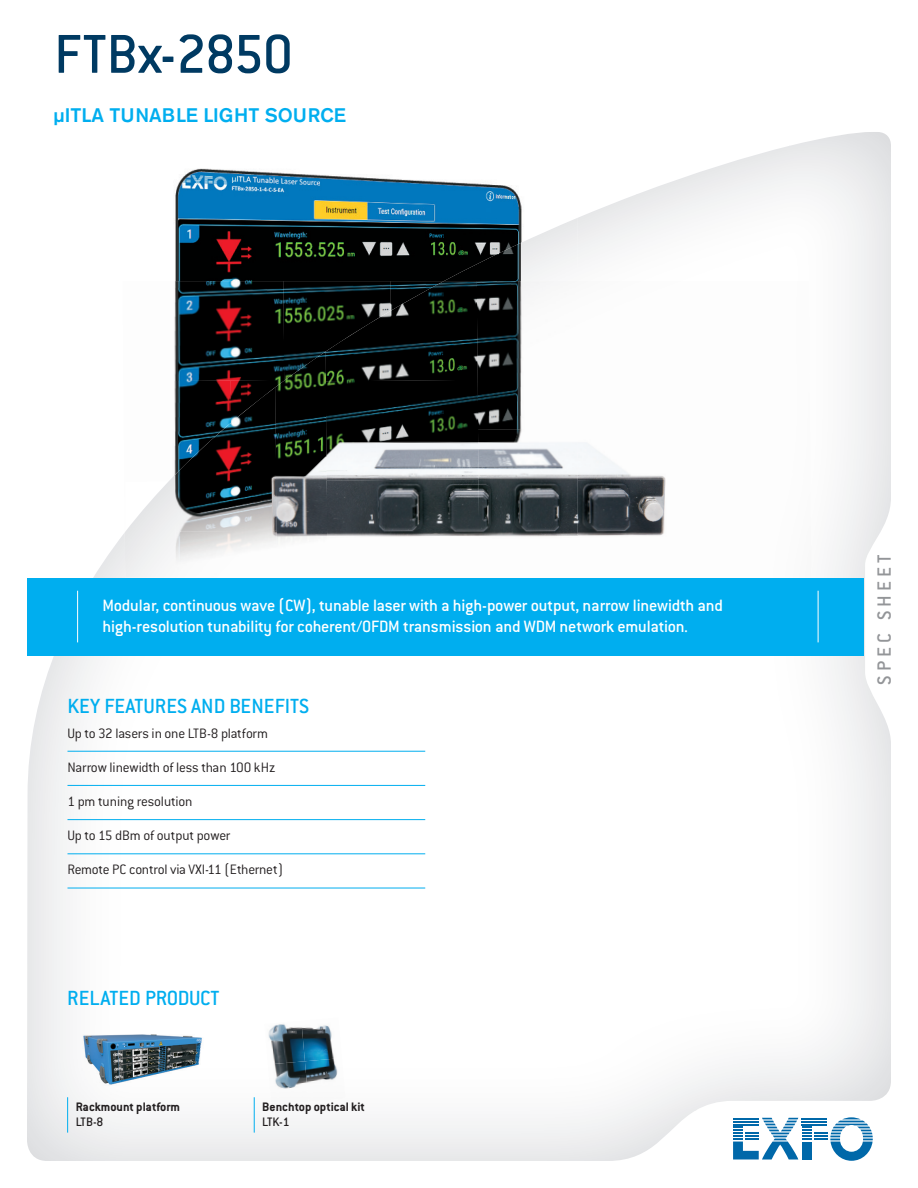
<style>
.page{position:relative;width:918px;height:1188px;background:#fff}
.page>*{position:absolute;margin:0;border:0;box-sizing:border-box;transform-origin:0 0}
.t1{font:500 60px "Conduit ITC";letter-spacing:-.01em;color:#003a62}
.t2{font:500 22.5px "Conduit ITC";color:#00aeef}
.t3{font:500 21px "Conduit ITC";letter-spacing:.2em;color:#939598}
.t4{font:500 19.5px "Akzidenz Grotesk BE";color:#00aeef}
.t5{font:500 18px/21px "Conduit ITC";letter-spacing:-.015em;color:#fff}
.t6{font:300 15px "Conduit ITC";letter-spacing:-.015em;color:#231f20}
.t7{font:700 13.5px "Conduit ITC";color:#231f20}
.t8{font:500 13.5px "Conduit ITC";letter-spacing:-.045em;color:#231f20}
</style>
<div class="page">
<img style="left:27px;top:647px;width:864px;height:463px">
<img style="left:93px;top:533px;width:32px;height:45px">
<img style="left:263px;top:1103px;width:101px;height:11px">
<svg style="left:733px;top:1117px;width:140px;height:44px"></svg>
<img style="left:174px;top:168px;width:348px;height:113px">
<img style="left:444px;top:218px;width:134px;height:63px">
<img style="left:578px;top:442px;width:88px;height:94px">
<img style="left:174px;top:281px;width:109px;height:99px">
<img style="left:283px;top:281px;width:42px;height:70px">
<img style="left:174px;top:380px;width:57px;height:95px">
<img style="left:231px;top:380px;width:44px;height:7px">
<img style="left:325px;top:281px;width:152px;height:198px">
<img style="left:477px;top:281px;width:101px;height:256px">
<img style="left:275px;top:351px;width:53px;height:192px">
<img style="left:175px;top:387px;width:102px;height:175px">
<img style="left:125px;top:475px;width:51px;height:103px">
<img style="left:327px;top:479px;width:153px;height:64px">
<div style="left:27px;top:578px;width:837px;height:78px;background:#00aeef"></div>
<hr style="left:68px;top:751px;width:357px;height:1px;background:#00aeef">
<hr style="left:68px;top:785px;width:357px;height:1px;background:#00aeef">
<hr style="left:68px;top:819px;width:357px;height:1px;background:#00aeef">
<hr style="left:68px;top:854px;width:357px;height:1px;background:#00aeef">
<hr style="left:68px;top:888px;width:357px;height:1px;background:#00aeef">
<hr style="left:818px;top:591px;width:1px;height:51px;background:#fff">
<hr style="left:77px;top:591px;width:1px;height:51px;background:#fff">
<hr style="left:67px;top:1097px;width:1px;height:36px;background:#00aeef">
<img style="left:79px;top:1026px;width:128px;height:68px">
<hr style="left:254px;top:1097px;width:1px;height:36px;background:#00aeef">
<img style="left:264px;top:1021px;width:37px;height:44px">
<img style="left:301px;top:1018px;width:41px;height:43px">
<img style="left:268px;top:1061px;width:40px;height:42px">
<img style="left:305px;top:1058px;width:40px;height:44px">
<img style="left:271px;top:1103px;width:28px;height:2px">
<h1 class="t1" style="left:54px;top:20px;width:241px">FTBx-2850</h1>
<p class="t4" style="left:53px;top:103px;width:294px">µITLA TUNABLE LIGHT SOURCE</p>
<p class="t5" style="left:102px;top:595px;width:622px">Modular, continuous wave (CW), tunable laser with a high-power output, narrow linewidth and high-resolution tunability for coherent/OFDM transmission and WDM network emulation.</p>
<p class="t2" style="left:68px;top:693px;width:243px">KEY FEATURES AND BENEFITS</p>
<p class="t6" style="left:68px;top:725px;width:202px">Up to 32 lasers in one LTB-8 platform</p>
<p class="t6" style="left:68px;top:759px;width:209px">Narrow linewidth of less than 100 kHz</p>
<p class="t6" style="left:68px;top:793px;width:126px">1 pm tuning resolution</p>
<p class="t6" style="left:68px;top:827px;width:164px">Up to 15 dBm of output power</p>
<p class="t6" style="left:68px;top:861px;width:217px">Remote PC control via VXI-11 (Ethernet)</p>
<p class="t2" style="left:67px;top:985px;width:154px">RELATED PRODUCT</p>
<p class="t7" style="left:76px;top:1099px;width:106px">Rackmount platform</p>
<p class="t8" style="left:76px;top:1114px;width:29px">LTB-8</p>
<p class="t7" style="left:262px;top:1099px;width:104px">Benchtop optical kit</p>
<p class="t8" style="left:262px;top:1114px;width:29px">LTK-1</p>
<p class="t3" style="left:873px;top:685px;width:132px;rotate:-90deg">SPEC SHEET</p>
</div>
